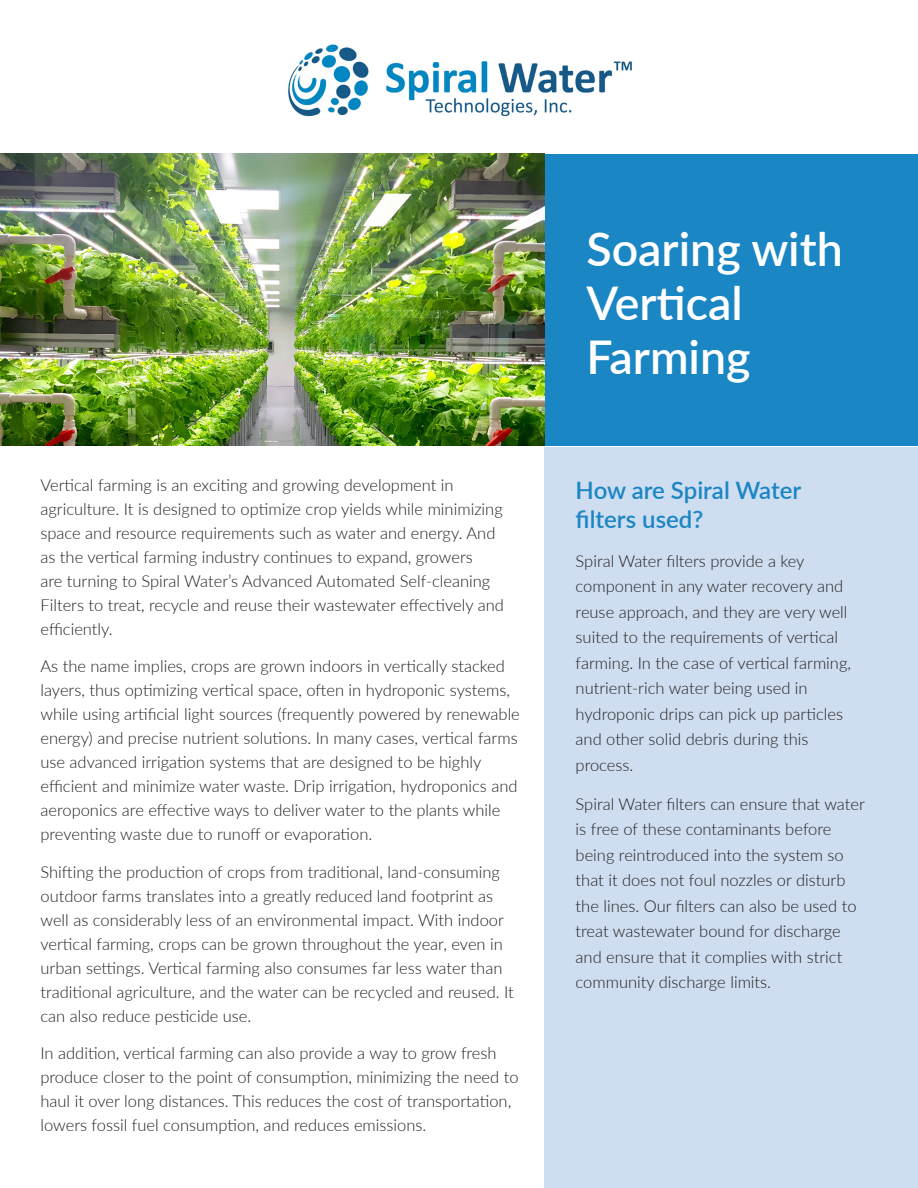
<style>
.page{position:relative;width:918px;height:1188px;background:#fff}
.page>*{position:absolute;margin:0;border:0;box-sizing:border-box;transform-origin:0 0}
.Text{font:600 46.5px/54px "Lato";color:#fff}
.Subs{font:600 24px/28.8px "Lato";color:#1b86c4}
.Text-2{font:300 16.5px/24px "Lato";color:#231f20}
</style>
<div class="page">
<div style="left:545px;top:447px;width:373px;height:741px;background:#ceddef"></div>
<div style="left:543px;top:154px;width:375px;height:292px;background:#1b86c4"></div>
<img style="left:0;top:154px;width:545px;height:292px">
<img style="left:386px;top:61px;width:246px;height:56px">
<img style="left:288px;top:44px;width:81px;height:73px">
<p class="Text-2" style="left:40px;top:472px;width:465px">Vertical farming is an exciting and growing development in agriculture. It is designed to optimize crop yields while minimizing space and resource requirements such as water and energy. And as the vertical farming industry continues to expand, growers<br>are turning to Spiral Water’s Advanced Automated Self-cleaning Filters to treat, recycle and reuse their wastewater effectively and efficiently.</p>
<p class="Text-2" style="left:40px;top:654px;width:481px">As the name implies, crops are grown indoors in vertically stacked layers, thus optimizing vertical space, often in hydroponic systems, while using artificial light sources (frequently powered by renewable energy) and precise nutrient solutions. In many cases, vertical farms use advanced irrigation systems that are designed to be highly efficient and minimize water waste. Drip irrigation, hydroponics and aeroponics are effective ways to deliver water to the plants while preventing waste due to runoff or evaporation.</p>
<p class="Text-2" style="left:40px;top:859px;width:475px">Shifting the production of crops from traditional, land-consuming outdoor farms translates into a greatly reduced land footprint as well as considerably less of an environmental impact. With indoor vertical farming, crops can be grown throughout the year, even in urban settings. Vertical farming also consumes far less water than traditional agriculture, and the water can be recycled and reused. It can also reduce pesticide use.</p>
<p class="Text-2" style="left:40px;top:1041px;width:480px">In addition, vertical farming can also provide a way to grow fresh produce closer to the point of consumption, minimizing the need to haul it over long distances. This reduces the cost of transportation, lowers fossil fuel consumption, and reduces emissions.</p>
<p class="Text" style="left:586px;top:220px;width:258px">Soaring with<br>Vertical<br>Farming</p>
<p class="Subs" style="left:576px;top:475px;width:227px">How are Spiral Water filters used?</p>
<p class="Text-2" style="left:576px;top:547px;width:277px;line-height:25.5px">Spiral Water filters provide a key component in any water recovery and reuse approach, and they are very well suited to the requirements of vertical farming. In the case of vertical farming, nutrient-rich water being used in hydroponic drips can pick up particles and other solid debris during this process.</p>
<p class="Text-2" style="left:576px;top:790px;width:291px;line-height:25.5px">Spiral Water filters can ensure that water is free of these contaminants before being reintroduced into the system so that it does not foul nozzles or disturb the lines. Our filters can also be used to treat wastewater bound for discharge and ensure that it complies with strict community discharge limits.</p>
</div>
